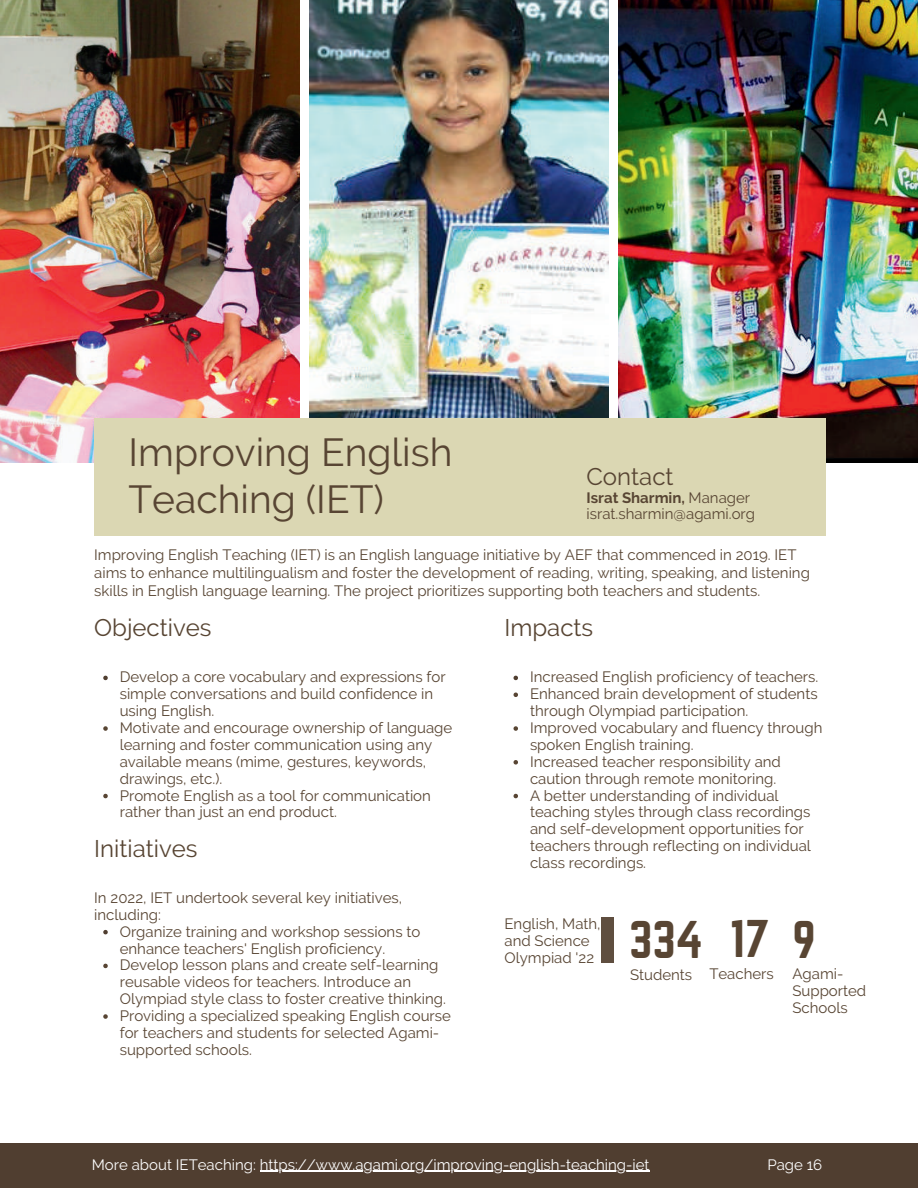
<style>
.page{position:relative;width:918px;height:1188px;background:#fff}
.page>*{position:absolute;margin:0;border:0;box-sizing:border-box;transform-origin:0 0}
.t1{font:46.35px "Norwester";color:#584533}
.t2{font:39px/47.2px "Raleway";color:#584533}
.t3{font:24px "Raleway";color:#584533}
.t4{font:15px/16.8px "Raleway";color:#584533}
.t5{font:15px "Raleway";color:#fff}
.s1{font-weight:700}
</style>
<div class="page">
<img style="left:619px;top:0;width:299px;height:463px">
<img style="left:309px;top:0;width:300px;height:419px">
<img style="left:0;top:0;width:299px;height:463px">
<div style="left:94px;top:419px;width:732px;height:117px;background:#dbd7b3"></div>
<div style="left:0;top:1143px;width:918px;height:45px;background:#503e30"></div>
<div style="left:602px;top:917px;width:11px;height:46px;background:#5f4e3f"></div>
<svg style="left:103px;top:676px;width:5px;height:4px"></svg>
<svg style="left:103px;top:726px;width:5px;height:5px"></svg>
<svg style="left:103px;top:794px;width:5px;height:4px"></svg>
<svg style="left:103px;top:930px;width:5px;height:4px"></svg>
<svg style="left:103px;top:964px;width:5px;height:4px"></svg>
<svg style="left:103px;top:1014px;width:5px;height:5px"></svg>
<svg style="left:514px;top:676px;width:4px;height:4px"></svg>
<svg style="left:514px;top:693px;width:4px;height:4px"></svg>
<svg style="left:514px;top:726px;width:4px;height:5px"></svg>
<svg style="left:514px;top:760px;width:4px;height:5px"></svg>
<svg style="left:514px;top:794px;width:4px;height:4px"></svg>
<hr style="left:260px;top:1171px;width:390px;height:1px;background:#fff">
<h2 class="t2" style="left:129px;top:429px;width:325px">Improving English<br>Teaching (IET)</h2>
<h3 class="t3" style="left:587px;top:462px;width:89px">Contact</h3>
<p class="t4" style="left:587px;top:489px;width:170px"><span class="s1">Israt Sharmin,</span> Manager israt.sharmin@agami.org</p>
<p class="t4" style="left:94px;top:546px;width:717px;line-height:18px">Improving English Teaching (IET) is an English language initiative by AEF that commenced in 2019. IET aims to enhance multilingualism and foster the development of reading, writing, speaking, and listening skills in English language learning. The project prioritizes supporting both teachers and students.</p>
<h3 class="t3" style="left:94px;top:614px;width:119px">Objectives</h3>
<p class="t4" style="left:120px;top:669px;width:334px">Develop a core vocabulary and expressions for simple conversations and build confidence in using English.<br>Motivate and encourage ownership of language learning and foster communication using any available means (mime, gestures, keywords, drawings, etc.).<br>Promote English as a tool for communication rather than just an end product.</p>
<h3 class="t3" style="left:94px;top:834px;width:105px">Initiatives</h3>
<p class="t4" style="left:94px;top:889px;width:310px">In 2022, IET undertook several key initiatives, including:</p>
<p class="t4" style="left:120px;top:923px;width:333px">Organize training and workshop sessions to enhance teachers' English proficiency.<br>Develop lesson plans and create self-learning reusable videos for teachers. Introduce an Olympiad style class to foster creative thinking.<br>Providing a specialized speaking English course for teachers and students for selected Agami&shy;supported schools.</p>
<h3 class="t3" style="left:505px;top:614px;width:90px">Impacts</h3>
<p class="t4" style="left:530px;top:669px;width:294px">Increased English proficiency of teachers.<br>Enhanced brain development of students through Olympiad participation.<br>Improved vocabulary and fluency through spoken English training.<br>Increased teacher responsibility and caution through remote monitoring.<br>A better understanding of individual teaching styles through class recordings and self-development opportunities for teachers through reflecting on individual class recordings.</p>
<p class="t4" style="left:505px;top:916px;width:98px">English, Math, and Science<br>Olympiad '22</p>
<h1 class="t1" style="left:629px;top:917px;width:76px">334</h1>
<h1 class="t1" style="left:730px;top:917px;width:87px">17 9</h1>
<p class="t4" style="left:792px;top:965px;width:75px;text-indent:-162px">Students Teachers Agami-<br>Supported<br>Schools</p>
<p class="t5" style="left:92px;top:1156px;width:559px">More about IETeaching: https://www.agami.org/improving-english-teaching-iet</p>
<p class="t5" style="left:767px;top:1156px;width:56px">Page 16</p>
</div>
